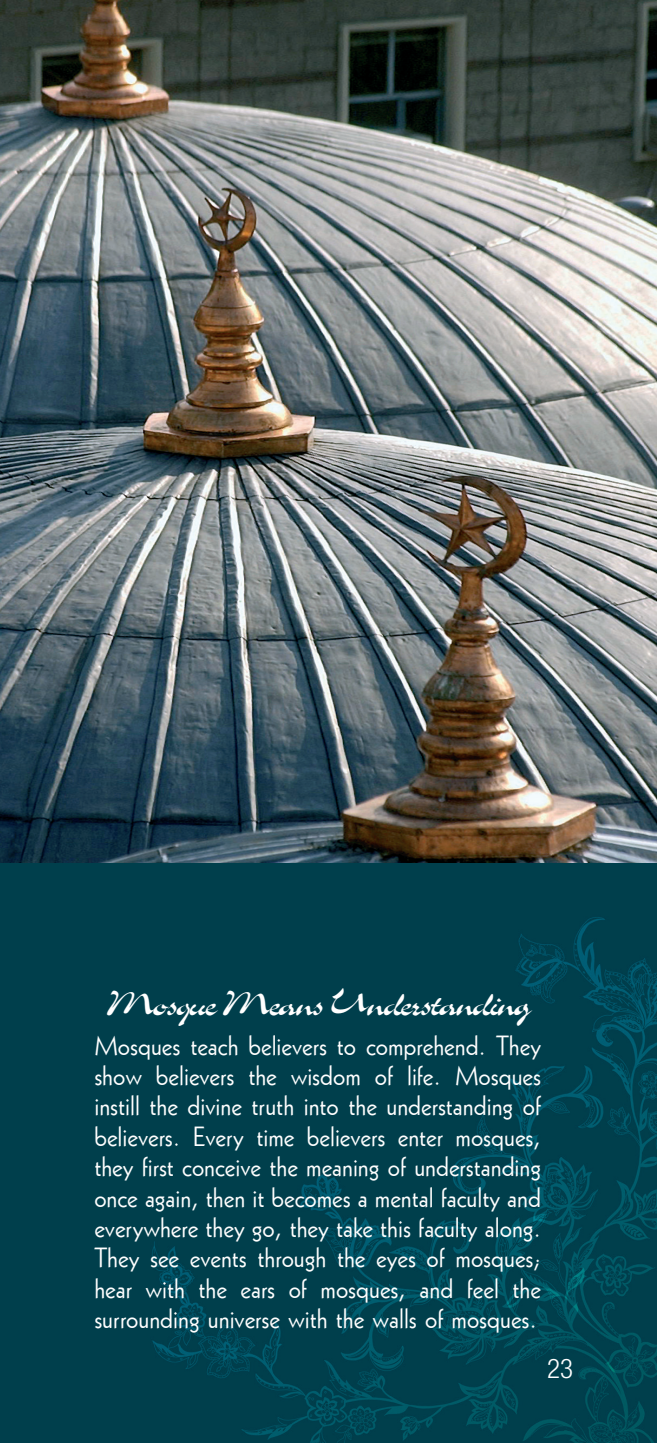
<style>
.page{position:relative;width:662px;height:1444px;background:#fff}
.page>*{position:absolute;margin:0;border:0;box-sizing:border-box;transform-origin:0 0}
.t1{font:40.5px "Slogan";letter-spacing:-.05em;color:#fff}
.t2{font:27px/30.4px "Geometric 231 BT Roman C";color:#fff;text-align:justify}
.t3{font:300 condensed 27px "Helvetica Neue LT Com";color:#fff}
</style>
<div class="page">
<img style="left:0;top:862px;width:656px;height:580px">
<img style="left:0;top:1px;width:656px;height:861px">
<h1 class="t1" style="left:105px;top:981px;width:427px">Mosque Means Understanding</h1>
<p class="t2" style="left:94px;top:1029px;width:448px">Mosques teach believers to comprehend. They show believers the wisdom of life. Mosques instill the divine truth into the understanding of believers. Every time believers enter mosques, they first conceive the meaning of understanding once again, then it becomes a mental faculty and everywhere they go, they take this faculty along.<br>They see events through the eyes of mosques; hear with the ears of mosques, and feel the surrounding universe with the walls of mosques.</p>
<p class="t3" style="left:547px;top:1352px;width:27px">23</p>
</div>
